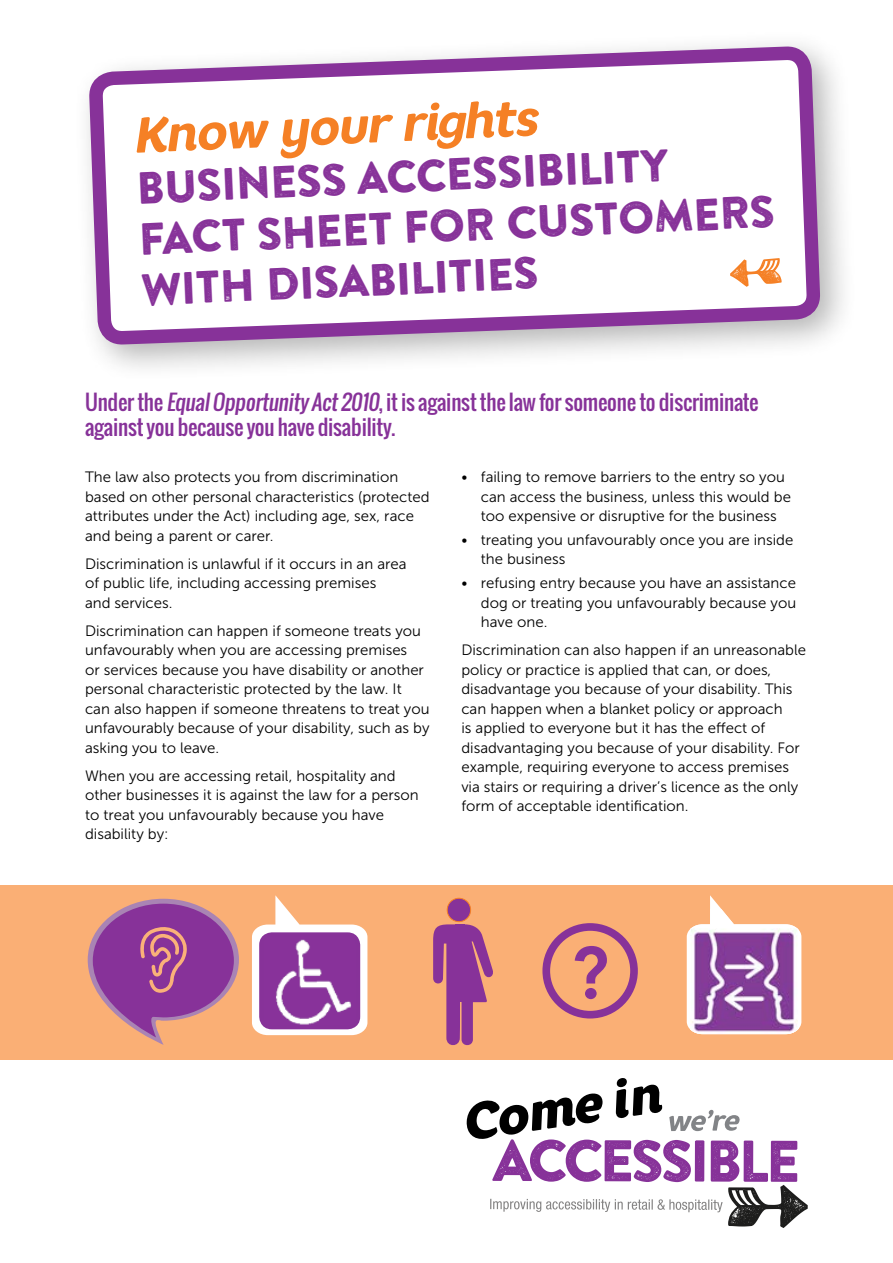
<style>
.page{position:relative;width:893px;height:1263px;background:#fff}
.page>*{position:absolute;margin:0;border:0;box-sizing:border-box;transform-origin:0 0}
.t1{font:800 72.75px "Avenir LT Std";color:#873299}
.t2{font:italic 800 49.5px "Core Rhino 75";color:#f58025}
.t3{font:45px/50.7px "Brandon Printed One";color:#873299}
.t4{font:21px/25.5px "Oswald";letter-spacing:-.01em;color:#873299}
.t5{font:15px/19.5px "Museo Sans 300";color:#000}
</style>
<div class="page">
<div style="left:72px;top:29px;width:787px;height:354px;background:#000;opacity:.3"></div>
<svg style="left:91px;top:53px;width:727px;height:330px"></svg>
<div style="left:0;top:885px;width:893px;height:175px;background:#faaf75"></div>
<svg style="left:252px;top:895px;width:115px;height:140px"></svg>
<img style="left:261px;top:934px;width:97px;height:93px">
<div style="left:259px;top:932px;width:101px;height:97px;border:4px solid #873299;border-radius:11px"></div>
<svg style="left:730px;top:258px;width:52px;height:29px"></svg>
<svg style="left:467px;top:1078px;width:341px;height:150px"></svg>
<div style="left:542px;top:923px;width:96px;height:95px;border:8px solid #873299;border-radius:50%"></div>
<svg style="left:433px;top:924px;width:60px;height:121px"></svg>
<div style="left:455px;top:924px;width:10px;height:78px;background:#873299"></div>
<div style="left:447px;top:898px;width:24px;height:24px;background:#873299;border-radius:50%"></div>
<div style="left:447px;top:898px;width:24px;height:24px;border:1px solid #f58025;border-radius:50%"></div>
<svg style="left:436px;top:112px;width:31px;height:37px"></svg>
<svg style="left:282px;top:145px;width:11px;height:8px"></svg>
<svg style="left:88px;top:899px;width:151px;height:146px"></svg>
<svg style="left:687px;top:895px;width:114px;height:135px"></svg>
<img style="left:690px;top:928px;width:108px;height:106px">
<h2 class="t2" style="left:133px;top:101px;width:407px;rotate:-2deg">Know your ri hts</h2>
<h3 class="t3" style="left:134px;top:165px;width:639px;rotate:-3deg">BUSINESS ACCESSIBILITY<br>FACT SHEET FOR CUSTOMERS<br>WITH DISABILITIES</h3>
<h3 class="t4" style="left:85px;top:389px;width:675px">Under the EqualOpportunityAct2010, it is against the law for someone to discriminate against you because you have disability.</h3>
<p class="t5" style="left:85px;top:467px;width:346px">The law also protects you from discrimination based on other personal characteristics (protected attributes under the Act) including age, sex, race and being a parent or carer.</p>
<p class="t5" style="left:85px;top:554px;width:323px">Discrimination is unlawful if it occurs in an area of public life, including accessing premises<br>and services.</p>
<p class="t5" style="left:85px;top:621px;width:346px">Discrimination can happen if someone treats you unfavourably when you are accessing premises<br>or services because you have disability or another personal characteristic protected by the law. It can also happen if someone threatens to treat you unfavourably because of your disability, such as by asking you to leave.</p>
<p class="t5" style="left:85px;top:766px;width:335px">When you are accessing retail, hospitality and other businesses it is against the law for a person to treat you unfavourably because you have disability by:</p>
<p class="t5" style="left:481px;top:467px;width:312px;text-indent:-20px">• failing to remove barriers to the entry so you can access the business, unless this would be too expensive or disruptive for the business</p>
<p class="t5" style="left:481px;top:530px;width:314px;text-indent:-20px">• treating you unfavourably once you are inside the business</p>
<p class="t5" style="left:481px;top:573px;width:317px;text-align:justify;text-indent:-20px">• refusing entry because you have an assistance dog or treating you unfavourably because you have one.</p>
<p class="t5" style="left:461px;top:640px;width:346px">Discrimination can also happen if an unreasonable policy or practice is applied that can, or does, disadvantage you because of your disability. This can happen when a blanket policy or approach<br>is applied to everyone but it has the effect of disadvantaging you because of your disability. For example, requiring everyone to access premises via stairs or requiring a driver’s licence as the only form of acceptable identification.</p>
<h1 class="t1" style="left:571px;top:930px;width:39px">?</h1>
</div>
